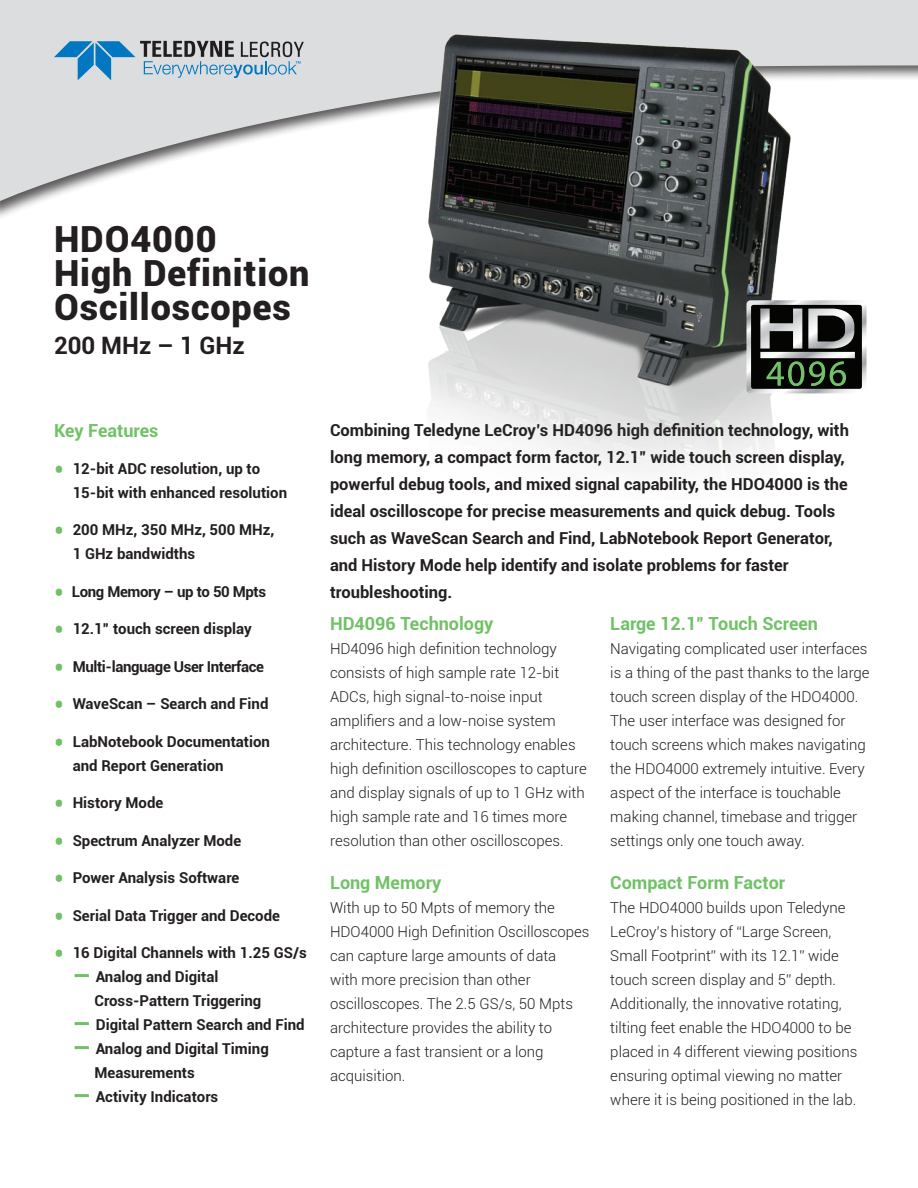
<style>
.page{position:relative;width:918px;height:1188px;background:#fff}
.page>*{position:absolute;margin:0;border:0;box-sizing:border-box;transform-origin:0 0}
.t1{font:900 36px/33.9px "Roboto";letter-spacing:.025em;color:#231f20}
.t2{font:700 24px "Roboto";color:#231f20}
.t3{font:700 18px "Roboto";color:#71c167}
.t4{font:700 16.5px/27px "Roboto";color:#231f20}
.t5{font:300 15px/24px "Roboto";color:#231f20}
.t6{font:700 15px/24px "Roboto";color:#231f20}
.t7{font:700 15px "Roboto";letter-spacing:-.025em;color:#231f20}
.s1{font-size:27px;color:#71c167}
</style>
<div class="page">
<svg style="left:0;top:0;width:321px;height:201px;fill:#dcdddf"></svg>
<svg style="left:54px;top:41px;width:250px;height:39px;background:#99b2c3"></svg>
<img style="left:321px;top:0;width:597px;height:470px">
<svg style="left:746px;top:300px;width:121px;height:93px;background:#5f655f"></svg>
<h1 class="t1" style="left:54px;top:220px;width:257px">HDO4000<br>High Definition<br>Oscilloscopes</h1>
<h2 class="t2" style="left:54px;top:328px;width:192px">200 MHz – 1 GHz</h2>
<p class="t3" style="left:54px;top:418px;width:106px">Key Features</p>
<p class="t6" style="left:73px;top:456px;width:216px;text-indent:-19px"><span class="s1">•</span> 12-bit ADC resolution, up to<br>15-bit with enhanced resolution</p>
<p class="t6" style="left:73px;top:517px;width:203px;text-indent:-19px"><span class="s1">•</span> 200 MHz, 350 MHz, 500 MHz,<br>1 GHz bandwidths</p>
<p class="t7" style="left:54px;top:581px;width:214px"><span class="s1">•</span> Long Memory – up to 50 Mpts</p>
<p class="t6" style="left:54px;top:616px;width:199px"><span class="s1">•</span> 12.1” touch screen display</p>
<p class="t7" style="left:54px;top:656px;width:212px"><span class="s1">•</span> Multi-language User Interface</p>
<p class="t6" style="left:54px;top:691px;width:216px"><span class="s1">•</span> WaveScan – Search and Find</p>
<p class="t6" style="left:73px;top:729px;width:199px;text-indent:-19px"><span class="s1">•</span> LabNotebook Documentation and Report Generation</p>
<p class="t6" style="left:54px;top:790px;width:111px"><span class="s1">•</span> History Mode</p>
<p class="t6" style="left:54px;top:828px;width:189px"><span class="s1">•</span> Spectrum Analyzer Mode</p>
<p class="t6" style="left:54px;top:865px;width:187px"><span class="s1">•</span> Power Analysis Software</p>
<p class="t6" style="left:54px;top:903px;width:228px"><span class="s1">•</span> Serial Data Trigger and Decode</p>
<p class="t6" style="left:54px;top:940px;width:254px"><span class="s1">•</span> 16 Digital Channels with 1.25 GS/s</p>
<p class="t6" style="left:95px;top:964px;width:168px;text-indent:-22px"><span class="s1">–</span> Analog and Digital<br>Cross-Pattern Triggering</p>
<p class="t6" style="left:73px;top:1012px;width:234px"><span class="s1">–</span> Digital Pattern Search and Find</p>
<p class="t6" style="left:95px;top:1036px;width:176px;text-indent:-22px"><span class="s1">–</span> Analog and Digital Timing<br>Measurements</p>
<p class="t6" style="left:73px;top:1084px;width:147px"><span class="s1">–</span> Activity Indicators</p>
<p class="t4" style="left:330px;top:416px;width:521px">Combining Teledyne LeCroy’s HD4096 high definition technology, with long memory, a compact form factor, 12.1” wide touch screen display, powerful debug tools, and mixed signal capability, the HDO4000 is the ideal oscilloscope for precise measurements and quick debug. Tools such as WaveScan Search and Find, LabNotebook Report Generator, and History Mode help identify and isolate problems for faster troubleshooting.</p>
<p class="t3" style="left:330px;top:611px;width:165px">HD4096 Technology</p>
<p class="t5" style="left:330px;top:636px;width:258px">HD4096 high definition technology consists of high sample rate 12-bit ADCs, high signal-to-noise input amplifiers and a low-noise system architecture. This technology enables high definition oscilloscopes to capture and display signals of up to 1 GHz with high sample rate and 16 times more resolution than other oscilloscopes.</p>
<p class="t3" style="left:330px;top:870px;width:113px">Long Memory</p>
<p class="t5" style="left:330px;top:895px;width:261px">With up to 50 Mpts of memory the<br>HDO4000 High Definition Oscilloscopes can capture large amounts of data<br>with more precision than other oscilloscopes. The 2.5 GS/s, 50 Mpts architecture provides the ability to capture a fast transient or a long acquisition.</p>
<p class="t3" style="left:610px;top:611px;width:209px">Large 12.1” Touch Screen</p>
<p class="t5" style="left:610px;top:636px;width:261px">Navigating complicated user interfaces is a thing of the past thanks to the large touch screen display of the HDO4000.<br>The user interface was designed for touch screens which makes navigating the HDO4000 extremely intuitive. Every aspect of the interface is touchable making channel, timebase and trigger settings only one touch away.</p>
<p class="t3" style="left:610px;top:870px;width:176px">Compact Form Factor</p>
<p class="t5" style="left:610px;top:895px;width:249px">The HDO4000 builds upon Teledyne LeCroy’s history of “Large Screen, Small Footprint” with its 12.1” wide touch screen display and 5” depth.<br>Additionally, the innovative rotating, tilting feet enable the HDO4000 to be placed in 4 different viewing positions ensuring optimal viewing no matter where it is being positioned in the lab.</p>
</div>
